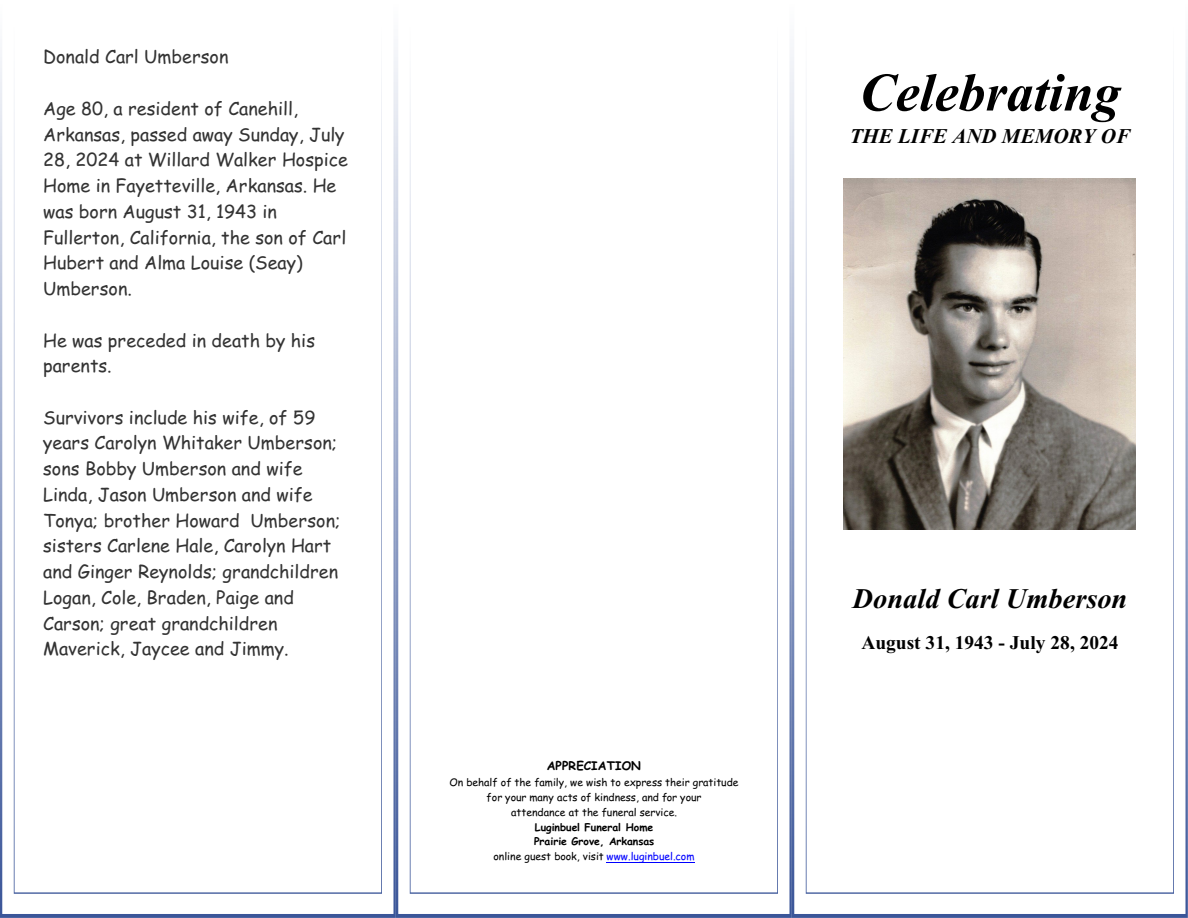
<style>
.page{position:relative;width:1188px;height:918px;background:#fff}
.page>*{position:absolute;margin:0;border:0;box-sizing:border-box;transform-origin:0 0}
.t1{font:italic 700 54px "Times New Roman";color:#000}
.t2{font:italic 700 28.5px "Times New Roman";color:#000}
.t3{font:italic 700 21px "Times New Roman";color:#000}
.t4{font:700 19.5px "Times New Roman";color:#000}
.t5{font:18px/25.8px "Comic Sans MS";color:#333}
.t6{font:700 12px "Comic Sans MS";letter-spacing:.005em;color:#000}
.t7{font:10.5px/15px "Comic Sans MS";color:#000;text-align:center}
.t8{font:700 10.5px/15px "Comic Sans MS";color:#000;text-align:center}
.s1{font-weight:400}
.s2{font-weight:400;color:#00f}
</style>
<div class="page">
<img style="left:0;top:50px;width:1188px;height:868px">
<img style="left:14px;top:50px;width:368px;height:844px">
<img style="left:410px;top:50px;width:368px;height:844px">
<img style="left:806px;top:50px;width:368px;height:844px">
<hr style="left:607px;top:863px;width:88px;height:1px;background:#00f">
<img style="left:843px;top:178px;width:292px;height:351px">
<p class="t5" style="left:43px;top:46px;width:187px">Donald Carl Umberson</p>
<p class="t5" style="left:43px;top:97px;width:306px">Age 80, a resident of Canehill,<br>Arkansas, passed away Sunday, July<br>28, 2024 at Willard Walker Hospice<br>Home in Fayetteville, Arkansas. He was born August 31, 1943 in<br>Fullerton, California, the son of Carl<br>Hubert and Alma Louise (Seay)<br>Umberson.</p>
<p class="t5" style="left:43px;top:329px;width:273px">He was preceded in death by his parents.</p>
<p class="t5" style="left:43px;top:406px;width:299px">Survivors include his wife, of 59 years Carolyn Whitaker Umberson; sons Bobby Umberson and wife<br>Linda, Jason Umberson and wife<br>Tonya; brother Howard Umberson; sisters Carlene Hale, Carolyn Hart and Ginger Reynolds; grandchildren<br>Logan, Cole, Braden, Paige and<br>Carson; great grandchildren<br>Maverick, Jaycee and Jimmy.</p>
<p class="t6" style="left:547px;top:761px;width:96px">APPRECIATION</p>
<p class="t7" style="left:449px;top:775px;width:291px">On behalf of the family, we wish to express their gratitude for your many acts of kindness, and for your<br>attendance at the funeral service.</p>
<p class="t8" style="left:493px;top:820px;width:203px">Luginbuel Funeral Home<br>Prairie Grove, Arkansas<br><span class="s1">online guest book, visit</span> <span class="s2">www.luginbuel.com</span></p>
<h1 class="t1" style="left:860px;top:74px;width:263px">Celebrating</h1>
<p class="t3" style="left:850px;top:129px;width:282px">THE LIFE AND MEMORY OF</p>
<h2 class="t2" style="left:853px;top:589px;width:276px">Donald Carl Umberson</h2>
<p class="t4" style="left:861px;top:636px;width:259px">August 31, 1943 - July 28, 2024</p>
</div>
